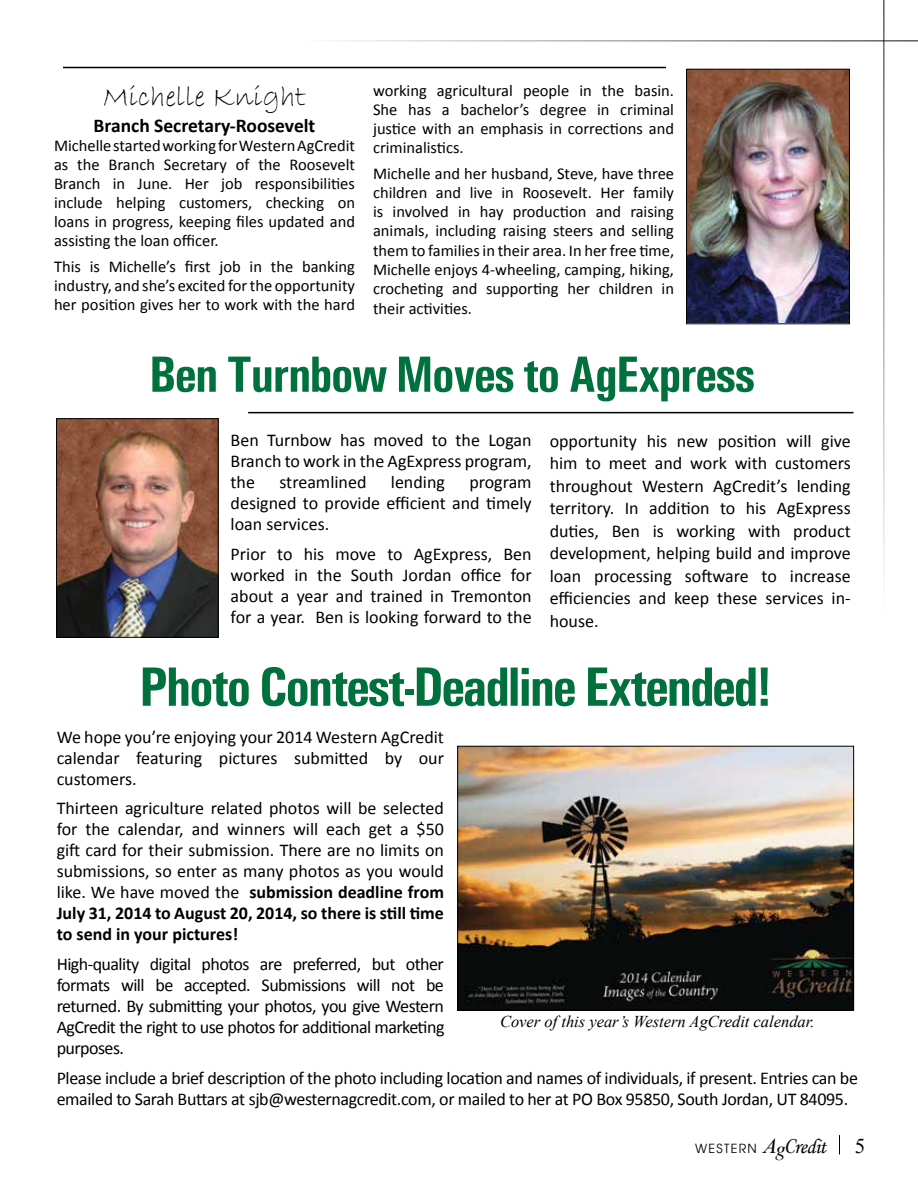
<style>
.page{position:relative;width:918px;height:1188px;background:#fff}
.page>*{position:absolute;margin:0;border:0;box-sizing:border-box;transform-origin:0 0}
.t1{font:700 condensed 55.5px "Univers";letter-spacing:-.04em;color:#00703c}
.t2{font:700 condensed 51px "Univers";letter-spacing:-.03em;color:#00703c}
.t3{font:30px "Bradley Hand ITC";color:#000}
.t4{font:700 19.5px "Calibri";color:#000}
.t5{font:18px/21px "Calibri";letter-spacing:-.01em;color:#000;text-align:justify}
.t6{font:16.5px/19px "Calibri";color:#000;text-align:justify}
.t7{font:italic 16.5px "Times New Roman";color:#000}
.t8{font:12.6px "Avant Garde";letter-spacing:.1em;color:#000}
.s1{font-weight:700}
.s2{font-family:"Times New Roman";font-style:italic;font-size:21px}
.s3{font-family:"Times";font-style:italic;font-size:21px}
.s4{font-family:"Monotype Corsiva";font-size:21px}
.s5{font-family:"Times New Roman";font-size:21px}
</style>
<div class="page">
<svg style="left:839px;top:1135px;width:1px;height:19px"></svg>
<hr style="left:300px;top:40px;width:618px;height:1px;background:#000">
<hr style="left:884px;top:0;width:1px;height:618px;background:#000">
<img style="left:460px;top:748px;width:392px;height:260px">
<div style="left:458px;top:746px;width:396px;height:264px;border:1px solid #000"></div>
<img style="left:688px;top:71px;width:160px;height:251px">
<div style="left:686px;top:69px;width:164px;height:255px;border:1px solid #000"></div>
<hr style="left:63px;top:67px;width:603px;height:1px;background:#000">
<img style="left:58px;top:420px;width:158px;height:216px">
<div style="left:56px;top:418px;width:162px;height:220px;border:1px solid #000"></div>
<hr style="left:248px;top:412px;width:605px;height:1px;background:#000">
<h3 class="t3" style="left:103px;top:77px;width:204px">Michelle Knight</h3>
<p class="t4" style="left:94px;top:113px;width:223px">Branch Secretary-Roosevelt</p>
<p class="t6" style="left:54px;top:136px;width:303px">Michelle started working for Western AgCredit as the Branch Secretary of the Roosevelt Branch in June. Her job responsibilities include helping customers, checking on loans in progress, keeping files updated and assisting the loan officer.</p>
<p class="t6" style="left:54px;top:257px;width:303px">This is Michelle’s first job in the banking industry, and she’s excited for the opportunity her position gives her to work with the hard</p>
<p class="t6" style="left:373px;top:81px;width:303px">working agricultural people in the basin.<br>She has a bachelor’s degree in criminal justice with an emphasis in corrections and criminalistics.</p>
<p class="t6" style="left:373px;top:164px;width:303px">Michelle and her husband, Steve, have three children and live in Roosevelt. Her family is involved in hay production and raising animals, including raising steers and selling them to families in their area. In her free time, Michelle enjoys 4-wheeling, camping, hiking, crocheting and supporting her children in their activities.</p>
<h2 class="t2" style="left:149px;top:343px;width:608px">Ben Turnbow Moves to AgExpress</h2>
<p class="t5" style="left:231px;top:430px;width:303px">Ben Turnbow has moved to the Logan Branch to work in the AgExpress program, the</p>
<p class="t5" style="left:550px;top:429px;width:303px;line-height:22.5px">opportunity his new position will give him to meet and work with customers throughout Western AgCredit’s lending territory. In addition to his AgExpress duties, Ben is working with product development, helping build and improve loan processing software to increase efficiencies and keep these services in&shy;house.</p>
<p class="t5" style="left:279px;top:472px;width:88px">streamlined</p>
<p class="t5" style="left:391px;top:472px;width:56px">lending</p>
<p class="t5" style="left:231px;top:472px;width:303px;text-indent:239px">program designed to provide efficient and timely loan services.</p>
<p class="t5" style="left:231px;top:544px;width:303px">Prior to his move to AgExpress, Ben worked in the South Jordan office for about a year and trained in Tremonton for a year. Ben is looking forward to the</p>
<h1 class="t1" style="left:139px;top:653px;width:634px">Photo Contest-Deadline Extended!</h1>
<p class="t5" style="left:57px;top:726px;width:389px">We hope you’re enjoying your 2014 Western AgCredit calendar featuring pictures submitted by our customers.</p>
<p class="t5" style="left:57px;top:798px;width:389px">Thirteen agriculture related photos will be selected for the calendar, and winners will each get a $50 gift card for their submission. There are no limits on submissions, so enter as many photos as you would like. We have moved the <span class="s1">submission deadline from July 31, 2014 to August 20, 2014, so there is still time to send in your pictures!</span></p>
<p class="t5" style="left:57px;top:953px;width:389px">High-quality digital photos are preferred, but other formats will be accepted. Submissions will not be returned. By submitting your photos, you give Western AgCredit the right to use photos for additional marketing purposes.</p>
<p class="t5" style="left:57px;top:1067px;width:803px">Please include a brief description of the photo including location and names of individuals, if present. Entries can be emailed to Sarah Buttars at sjb@westernagcredit.com, or mailed to her at PO Box 95850, South Jordan, UT 84095.</p>
<p class="t7" style="left:500px;top:1010px;width:316px">Cover of this year’s Western AgCredit calendar.</p>
<p class="t8" style="left:695px;top:1140px;width:172px">WESTERN <span class="s2">A</span><span class="s3">g</span><span class="s4">Credit</span> <span class="s5">5</span></p>
</div>
